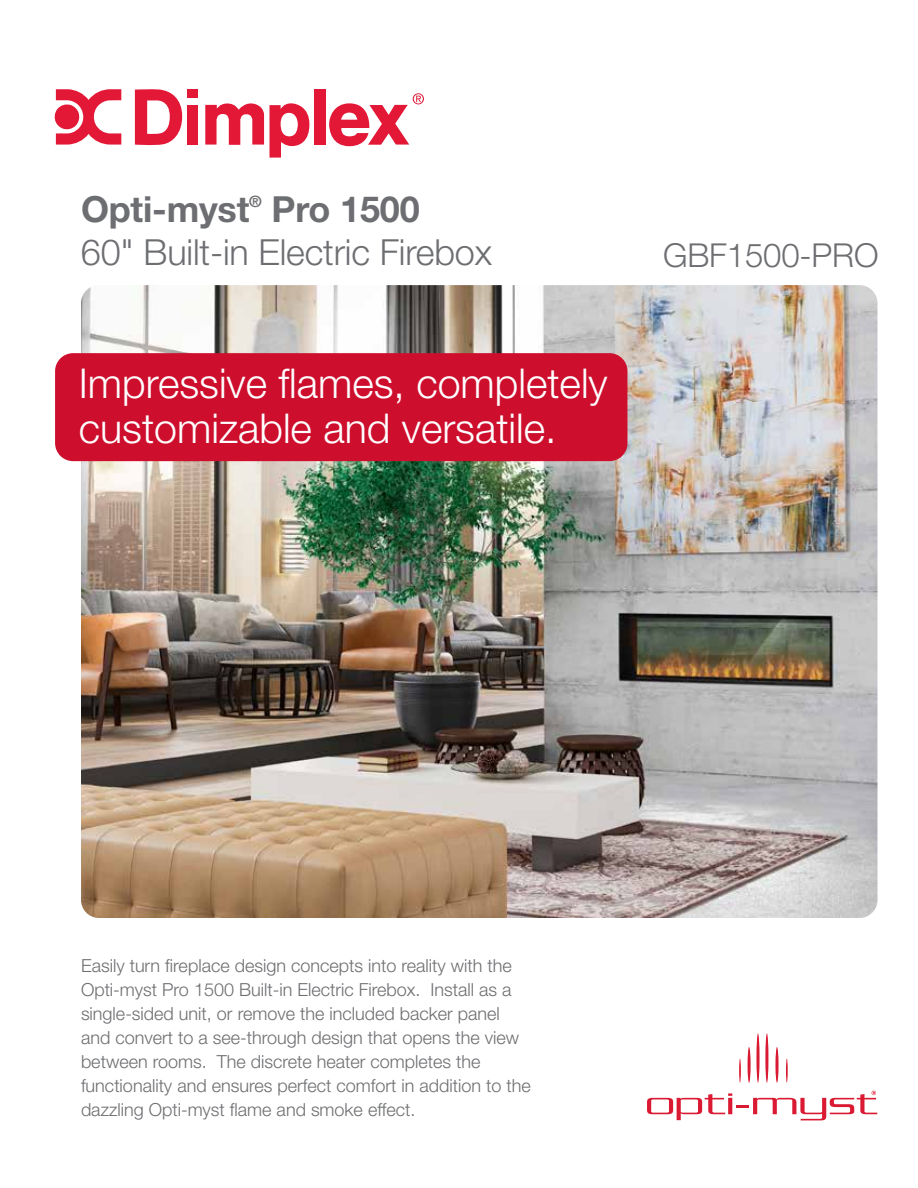
<style>
.page{position:relative;width:918px;height:1188px;background:#fff}
.page>*{position:absolute;margin:0;border:0;box-sizing:border-box;transform-origin:0 0}
.t1{font:300 41.1px/45.9px "Helvetica Neue LT Std";color:#fff}
.t2{font:300 36px "Helvetica Neue LT Std";letter-spacing:-.005em;color:#6d6e71}
.t3{font:700 36px "Helvetica Neue LT Std";letter-spacing:-.005em;color:#6d6e71}
.t4{font:300 33px "Helvetica Neue LT Std";letter-spacing:-.005em;color:#6d6e71}
.t5{font:300 18px/24px "Helvetica Neue LT Std";color:#6d6e71}
.t6{font:700 15.75px "Helvetica Neue LT Std";color:#6d6e71}
</style>
<div class="page">
<img style="left:81px;top:285px;width:797px;height:633px">
<svg style="left:135px;top:89px;width:47px;height:57px"></svg>
<div style="left:187px;top:89px;width:11px;height:9px;background:#e31837"></div>
<div style="left:187px;top:105px;width:11px;height:40px;background:#e31837"></div>
<svg style="left:205px;top:103px;width:104px;height:55px"></svg>
<div style="left:314px;top:89px;width:11px;height:56px;background:#e31837"></div>
<svg style="left:329px;top:93px;width:95px;height:53px"></svg>
<svg style="left:54px;top:89px;width:67px;height:56px"></svg>
<hr style="left:748px;top:1047px;width:3px;height:36px;background:#da1a32;border-radius:50%">
<svg style="left:756px;top:1033px;width:4px;height:50px"></svg>
<hr style="left:765px;top:1033px;width:3px;height:50px;background:#da1a32;border-radius:50%">
<svg style="left:775px;top:1047px;width:4px;height:36px"></svg>
<hr style="left:739px;top:1059px;width:2px;height:24px;background:#da1a32;border-radius:50%">
<hr style="left:786px;top:1059px;width:2px;height:24px;background:#da1a32;border-radius:50%">
<svg style="left:647px;top:1091px;width:230px;height:29px"></svg>
<div style="left:55px;top:353px;width:572px;height:108px;background:#ce0e2d;border-radius:18px"></div>
<h2 class="t3" style="left:81px;top:187px;width:170px">Opti-myst</h2>
<p class="t6" style="left:249px;top:191px;width:14px">®</p>
<h2 class="t3" style="left:272px;top:187px;width:150px">Pro 1500</h2>
<h2 class="t2" style="left:81px;top:230px;width:413px">60" Built-in Electric Firebox</h2>
<h1 class="t1" style="left:79px;top:359px;width:530px">Impressive flames, completely customizable and versatile.</h1>
<h3 class="t4" style="left:663px;top:235px;width:217px">GBF1500-PRO</h3>
<p class="t5" style="left:81px;top:953px;width:451px">Easily turn fireplace design concepts into reality with the Opti-myst Pro 1500 Built-in Electric Firebox. Install as a single-sided unit, or remove the included backer panel and convert to a see-through design that opens the view between rooms. The discrete heater completes the functionality and ensures perfect comfort in addition to the dazzling Opti-myst flame and smoke effect.</p>
</div>
